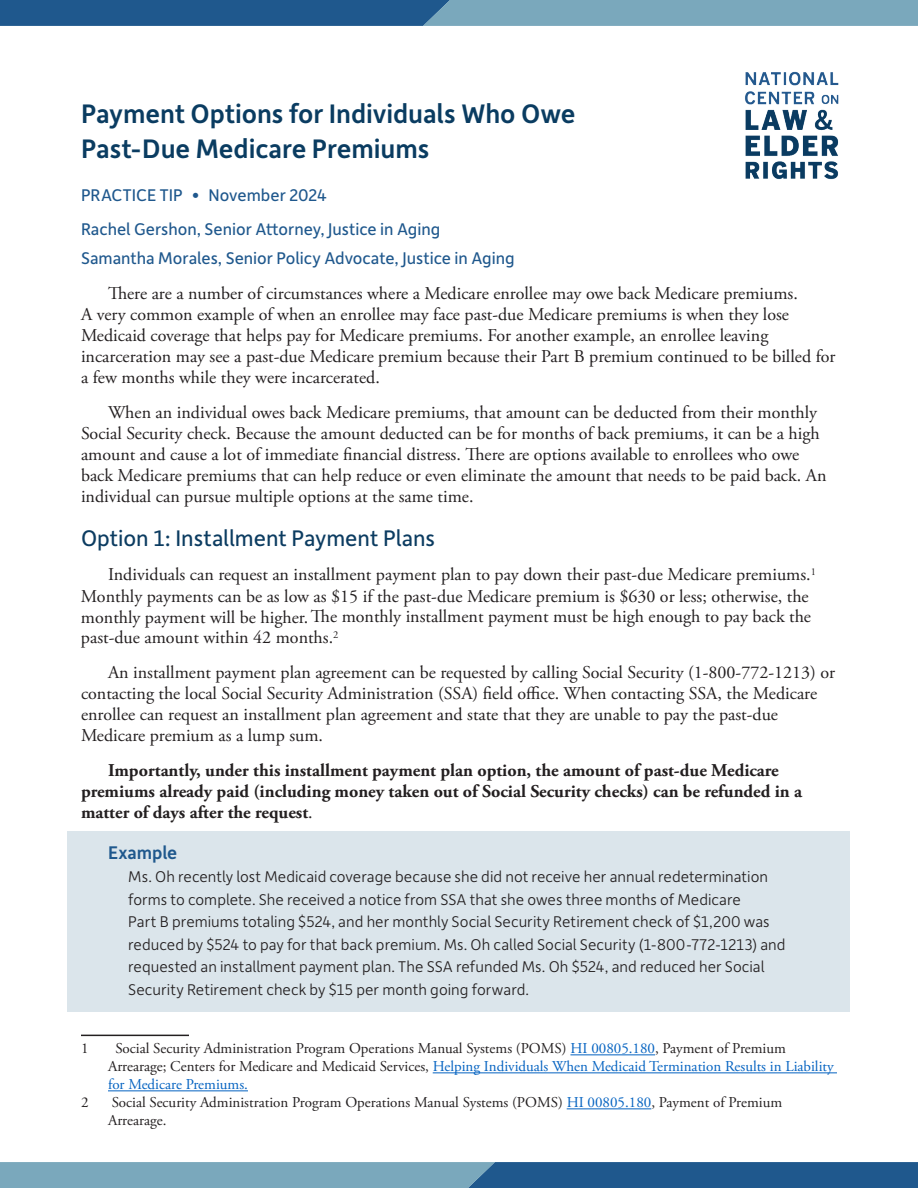
<style>
.page{position:relative;width:918px;height:1188px;background:#fff}
.page>*{position:absolute;margin:0;border:0;box-sizing:border-box;transform-origin:0 0}
.t1{font:500 28.5px/34.5px "Depot New";color:#0a3c61}
.t2{font:24px "Depot New";color:#0c3c61}
.t3{font:500 19.5px "Depot New";color:#1f588d}
.t4{font:18px/21px "Adobe Garamond Pro";color:#231f20}
.t5{font:700 18px/21px "Adobe Garamond Pro";color:#231f20}
.t6{font:18px "Depot New";color:#1f588d}
.t7{font:300 16.5px/22.5px "Depot New";color:#231f20}
.Footnote{font:15px/18px "Adobe Garamond Pro";color:#231f20}
.s1{font-weight:400}
.s2{color:#0563c1}
</style>
<div class="page">
<img style="left:745px;top:71px;width:94px;height:109px">
<svg style="left:0;top:1162px;width:918px;height:26px;background:#4f82a5"></svg>
<svg style="left:0;top:0;width:918px;height:26px;background:#4f82a5"></svg>
<div style="left:68px;top:831px;width:782px;height:47px;background:#dbe5eb"></div>
<div style="left:68px;top:856px;width:782px;height:156px;background:#dbe5eb"></div>
<hr style="left:81px;top:1035px;width:108px;height:1px;background:#231f20">
<hr style="left:570px;top:1054px;width:85px;height:1px;background:#0563c1">
<hr style="left:433px;top:1072px;width:404px;height:1px;background:#0563c1">
<hr style="left:108px;top:1090px;width:140px;height:1px;background:#0563c1">
<hr style="left:567px;top:1108px;width:84px;height:1px;background:#0563c1">
<h1 class="t1" style="left:81px;top:95px;width:496px">Payment Options for Individuals Who Owe<br>Past-Due Medicare Premiums</h1>
<p class="t6" style="left:81px;top:183px;width:248px">PRACTICE TIP • November 2024</p>
<p class="t6" style="left:81px;top:217px;width:361px">Rachel Gershon, Senior Attorney, Justice in Aging</p>
<p class="t6" style="left:81px;top:246px;width:435px">Samantha Morales, Senior Policy Advocate, Justice in Aging</p>
<p class="t4" style="left:81px;top:284px;width:756px;text-indent:27px">There are a number of circumstances where a Medicare enrollee may owe back Medicare premiums.<br>A very common example of when an enrollee may face past-due Medicare premiums is when they lose Medicaid coverage that helps pay for Medicare premiums. For another example, an enrollee leaving incarceration may see a past-due Medicare premium because their Part B premium continued to be billed for a few months while they were incarcerated.</p>
<p class="t4" style="left:81px;top:402px;width:747px;text-indent:27px">When an individual owes back Medicare premiums, that amount can be deducted from their monthly Social Security check. Because the amount deducted can be for months of back premiums, it can be a high amount and cause a lot of immediate financial distress. There are options available to enrollees who owe back Medicare premiums that can help reduce or even eliminate the amount that needs to be paid back. An individual can pursue multiple options at the same time.</p>
<h2 class="t2" style="left:81px;top:522px;width:356px">Option 1: Installment Payment Plans</h2>
<p class="t4" style="left:81px;top:565px;width:736px;text-indent:27px">Individuals can request an installment payment plan to pay down their past-due Medicare premiums.<sup>1<br></sup>Monthly payments can be as low as $15 if the past-due Medicare premium is $630 or less; otherwise, the monthly payment will be higher.The monthly installment payment must be high enough to pay back the past-due amount within 42 months.<sup>2</sup></p>
<p class="t4" style="left:81px;top:662px;width:756px;text-indent:27px">An installment payment plan agreement can be requested by calling Social Security (1-800-772-1213) or contacting the local Social Security Administration (SSA) field office. When contacting SSA, the Medicare enrollee can request an installment plan agreement and state that they are unable to pay the past-due Medicare premium as a lump sum.</p>
<p class="t5" style="left:81px;top:760px;width:723px;text-indent:27px">Importantly, under this installment payment plan option, the amount of past-due Medicare premiums already paid (including money taken out of Social Security checks) can be refunded in a matter of days after the request<span class="s1">.</span></p>
<p class="t3" style="left:108px;top:840px;width:71px">Example</p>
<p class="t7" style="left:128px;top:865px;width:659px">Ms. Oh recently lost Medicaid coverage because she did not receive her annual redetermination forms to complete. She received a notice from SSA that she owes three months of Medicare<br>Part B premiums totaling $524, and her monthly Social Security Retirement check of $1,200 was reduced by $524 to pay for that back premium. Ms. Oh called Social Security (1-800-772-1213) and requested an installment payment plan. The SSA refunded Ms. Oh $524, and reduced her Social Security Retirement check by $15 per month going forward.</p>
<p class="Footnote" style="left:81px;top:1040px;width:9px">1</p>
<p class="Footnote" style="left:108px;top:1040px;width:727px;text-indent:8px">Social Security Administration Program Operations Manual Systems (POMS) <span class="s2">HI 00805.180</span>, Payment of Premium<br>Arrearage; Centers for Medicare and Medicaid Services, <span class="s2">Helping Individuals When Medicaid Termination Results in Liability for Medicare Premiums.</span></p>
<p class="Footnote" style="left:81px;top:1094px;width:9px">2</p>
<p class="Footnote" style="left:108px;top:1094px;width:676px">Social Security Administration Program Operations Manual Systems (POMS) <span class="s2">HI 00805.180</span>, Payment of Premium<br>Arrearage.</p>
</div>
